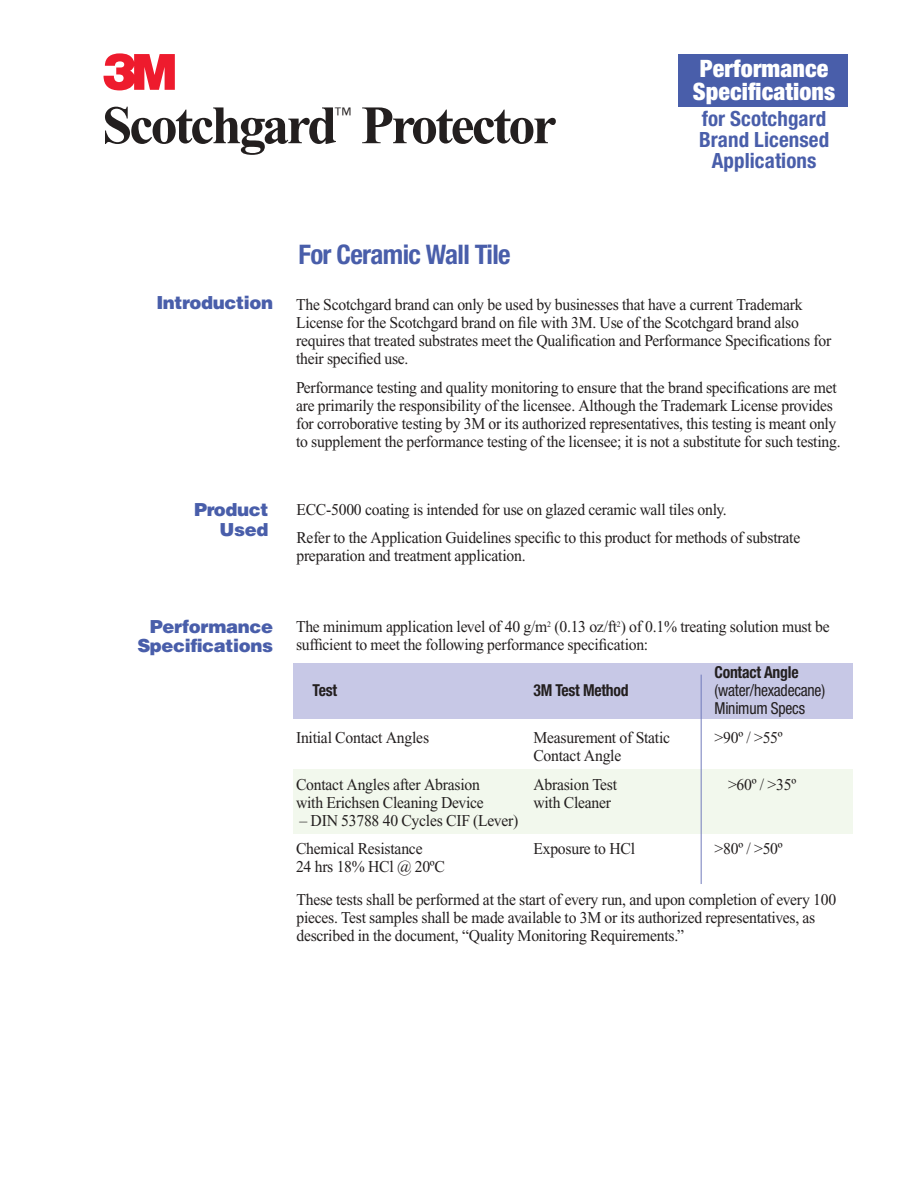
<style>
.page{position:relative;width:918px;height:1188px;background:#fff}
.page>*{position:absolute;margin:0;border:0;box-sizing:border-box;transform-origin:0 0}
.t1{font:700 54px "Times New Roman";letter-spacing:-.05em;color:#231f1f}
.t2{font:54px "Logo 3 Mv 3 ps";color:#ee1b2d}
.t3{font:700 condensed 27px "Helvetica Neue";letter-spacing:-.025em;color:#495eaa}
.t4{font:900 condensed 24px/22.5px "Helvetica Neue";letter-spacing:.005em;color:#fff}
.t5{font:700 condensed 21px/21px "Helvetica Neue";letter-spacing:.005em;color:#495eaa;text-align:center}
.t6{font:300 18.75px "Helvetica";color:#231f1f}
.t7{font:900 18px/19.5px "Helvetica";letter-spacing:-.02em;color:#495eaa;text-align:right}
.t8{font:16.5px/18px "Times New Roman";letter-spacing:-.015em;color:#231f1f;scale:.95 1}
.t9{font:condensed 16.5px/18px "Helvetica Neue";letter-spacing:-.015em;color:#231f1f;scale:.95 1}
.t10{font:700 condensed 16.5px "Helvetica Neue";letter-spacing:-.015em;color:#231f1f;scale:.95 1}
</style>
<div class="page">
<div style="left:678px;top:54px;width:170px;height:52px;background:#495eaa"></div>
<div style="left:293px;top:769px;width:560px;height:65px;background:#f2f8ed"></div>
<div style="left:293px;top:663px;width:560px;height:56px;background:#c7c8e6"></div>
<hr style="left:701px;top:675px;width:1px;height:209px;background:#717abb">
<h1 class="t2" style="left:104px;top:40px;width:73px">3</h1>
<h1 class="t1" style="left:102px;top:107px;width:456px">Scotchgard Protector</h1>
<p class="t6" style="left:334px;top:107px;width:19px">™</p>
<h2 class="t3" style="left:298px;top:244px;width:214px">For Ceramic Wall Tile</h2>
<h3 class="t4" style="left:693px;top:59px;width:144px">Performance<br>Specifications</h3>
<p class="t5" style="left:699px;top:109px;width:132px">for Scotchgard<br>Brand Licensed<br>Applications</p>
<p class="t7" style="left:156px;top:294px;width:118px">Introduction</p>
<p class="t8" style="left:296px;top:297px;width:565px">The Scotchgard brand can only be used by businesses that have a current Trademark License for the Scotchgard brand on file with 3M. Use of the Scotchgard brand also requires that treated substrates meet the Qualification and Performance Specifications for their specified use.</p>
<p class="t8" style="left:296px;top:380px;width:575px">Performance testing and quality monitoring to ensure that the brand specifications are met are primarily the responsibility of the licensee. Although the Trademark License provides for corroborative testing by 3M or its authorized representatives, this testing is meant only to supplement the performance testing of the licensee; it is not a substitute for such testing.</p>
<p class="t7" style="left:194px;top:502px;width:76px">Product<br>Used</p>
<p class="t8" style="left:296px;top:496px;width:532px;line-height:28.8px">ECC-5000 coating is intended for use on glazed ceramic wall tiles only.<br>Refer to the Application Guidelines specific to this product for methods of substrate</p>
<p class="t8" style="left:296px;top:548px;width:243px">preparation and treatment application.</p>
<p class="t7" style="left:137px;top:618px;width:137px">Performance<br>Specifications</p>
<p class="t8" style="left:296px;top:619px;width:563px">The minimum application level of 40 g/m<sup>2</sup> (0.13 oz/ft<sup>2</sup>) of 0.1% treating solution must be sufficient to meet the following performance specification:</p>
<p class="t10" style="left:715px;top:666px;width:90px">Contact Angle</p>
<p class="t10" style="left:313px;top:684px;width:27px">Test</p>
<p class="t10" style="left:533px;top:684px;width:102px">3M Test Method</p>
<p class="t9" style="left:715px;top:682px;width:118px">(water/hexadecane)<br>Minimum Specs</p>
<p class="t8" style="left:296px;top:730px;width:142px">Initial Contact Angles</p>
<p class="t8" style="left:533px;top:730px;width:145px">Measurement of Static</p>
<p class="t8" style="left:715px;top:730px;width:73px">&gt;90º / &gt;55º</p>
<p class="t8" style="left:533px;top:748px;width:94px">Contact Angle</p>
<p class="t8" style="left:296px;top:777px;width:195px">Contact Angles after Abrasion</p>
<p class="t8" style="left:533px;top:777px;width:90px">Abrasion Test</p>
<p class="t8" style="left:728px;top:777px;width:73px">&gt;60º / &gt;35º</p>
<p class="t8" style="left:296px;top:795px;width:199px">with Erichsen Cleaning Device</p>
<p class="t8" style="left:533px;top:795px;width:83px">with Cleaner</p>
<p class="t8" style="left:296px;top:807px;width:235px;line-height:28.8px">– DIN 53788 40 Cycles CIF (Lever)<br>Chemical Resistance</p>
<p class="t8" style="left:533px;top:841px;width:109px">Exposure to HCl</p>
<p class="t8" style="left:715px;top:841px;width:73px">&gt;80º / &gt;50º</p>
<p class="t8" style="left:296px;top:859px;width:158px">24 hrs 18% HCl @ 20ºC</p>
<p class="t8" style="left:296px;top:892px;width:570px">These tests shall be performed at the start of every run, and upon completion of every 100 pieces. Test samples shall be made available to 3M or its authorized representatives, as described in the document, “Quality Monitoring Requirements.”</p>
</div>
